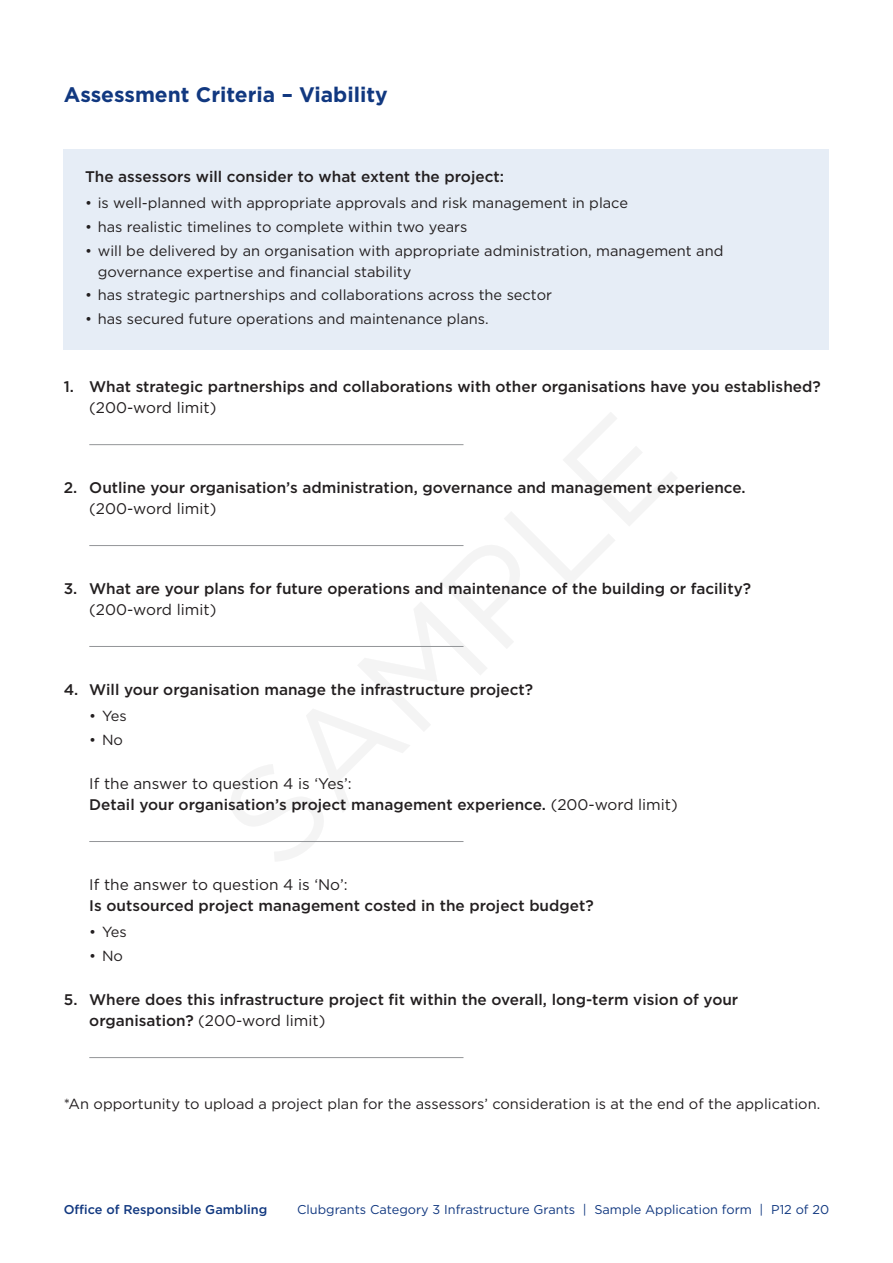
<style>
.page{position:relative;width:893px;height:1263px;background:#fff}
.page>*{position:absolute;margin:0;border:0;box-sizing:border-box;transform-origin:0 0}
.t1{font:135px "Gotham";color:#231f20}
.Page_subtitle{font:700 21px "Gotham";color:#113880}
.Form_question{font:500 15.3px/21px "Gotham";color:#231f20}
.Form_answer__no_bull{font:14.7px/20.5px "Gotham";color:#231f20}
.t2{font:12.75px "Gotham";color:#113880}
.t3{font:500 12.75px "Gotham";color:#113880}
.s1{font-weight:400}
</style>
<div class="page">
<hr style="left:89px;top:444px;width:374px;height:1px;background:#939598">
<hr style="left:89px;top:545px;width:374px;height:1px;background:#939598">
<hr style="left:89px;top:646px;width:374px;height:1px;background:#939598">
<hr style="left:89px;top:841px;width:374px;height:1px;background:#939598">
<hr style="left:89px;top:1057px;width:374px;height:1px;background:#939598">
<div style="left:64px;top:149px;width:765px;height:201px;background:#e6edf6"></div>
<p class="Page_subtitle" style="left:64px;top:80px;width:325px">Assessment Criteria – Viability</p>
<p class="Form_question" style="left:85px;top:166px;width:421px">The assessors will consider to what extent the project:</p>
<p class="Form_answer__no_bull" style="left:85px;top:193px;width:545px">• is well-planned with appropriate approvals and risk management in place</p>
<p class="Form_answer__no_bull" style="left:85px;top:216px;width:384px">• has realistic timelines to complete within two years</p>
<p class="Form_answer__no_bull" style="left:98px;top:240px;width:627px;text-indent:-13px">• will be delivered by an organisation with appropriate administration, management and governance expertise and financial stability</p>
<p class="Form_answer__no_bull" style="left:85px;top:285px;width:468px">• has strategic partnerships and collaborations across the sector</p>
<p class="Form_answer__no_bull" style="left:85px;top:308px;width:405px">• has secured future operations and maintenance plans.</p>
<p class="Form_question" style="left:89px;top:376px;width:733px;text-indent:-26px">1. What strategic partnerships and collaborations with other organisations have you established? <span class="s1">(200-word limit)</span></p>
<h1 class="t1" style="left:184px;top:782px;width:573px;rotate:-45deg">SAMPLE</h1>
<p class="Form_question" style="left:89px;top:477px;width:658px;text-indent:-26px">2. Outline your organisation’s administration, governance and management experience. <span class="s1">(200-word limit)</span></p>
<p class="Form_question" style="left:89px;top:578px;width:663px;text-indent:-26px">3. What are your plans for future operations and maintenance of the building or facility? <span class="s1">(200-word limit)</span></p>
<p class="Form_question" style="left:64px;top:679px;width:471px">4. Will your organisation manage the infrastructure project?</p>
<p class="Form_answer__no_bull" style="left:89px;top:705px;width:39px">• Yes</p>
<p class="Form_answer__no_bull" style="left:89px;top:729px;width:35px">• No</p>
<p class="Form_question" style="left:89px;top:773px;width:590px"><span class="s1">If the answer to question 4 is ‘Yes’:<br></span>Detail your organisation’s project management experience. <span class="s1">(200-word limit)</span></p>
<p class="Form_question" style="left:89px;top:874px;width:506px"><span class="s1">If the answer to question 4 is ‘No’:<br></span>Is outsourced project management costed in the project budget?</p>
<p class="Form_answer__no_bull" style="left:89px;top:921px;width:39px">• Yes</p>
<p class="Form_answer__no_bull" style="left:89px;top:945px;width:35px">• No</p>
<p class="Form_question" style="left:89px;top:989px;width:650px;text-indent:-26px">5. Where does this infrastructure project fit within the overall, long-term vision of your organisation? <span class="s1">(200-word limit)</span></p>
<p class="Form_answer__no_bull" style="left:64px;top:1093px;width:758px">*An opportunity to upload a project plan for the assessors’ consideration is at the end of the application.</p>
<p class="t3" style="left:64px;top:1201px;width:205px">Office of Responsible Gambling</p>
<p class="t2" style="left:297px;top:1201px;width:534px">Clubgrants Category 3 Infrastructure Grants | Sample Application form | P12 of 20</p>
</div>
